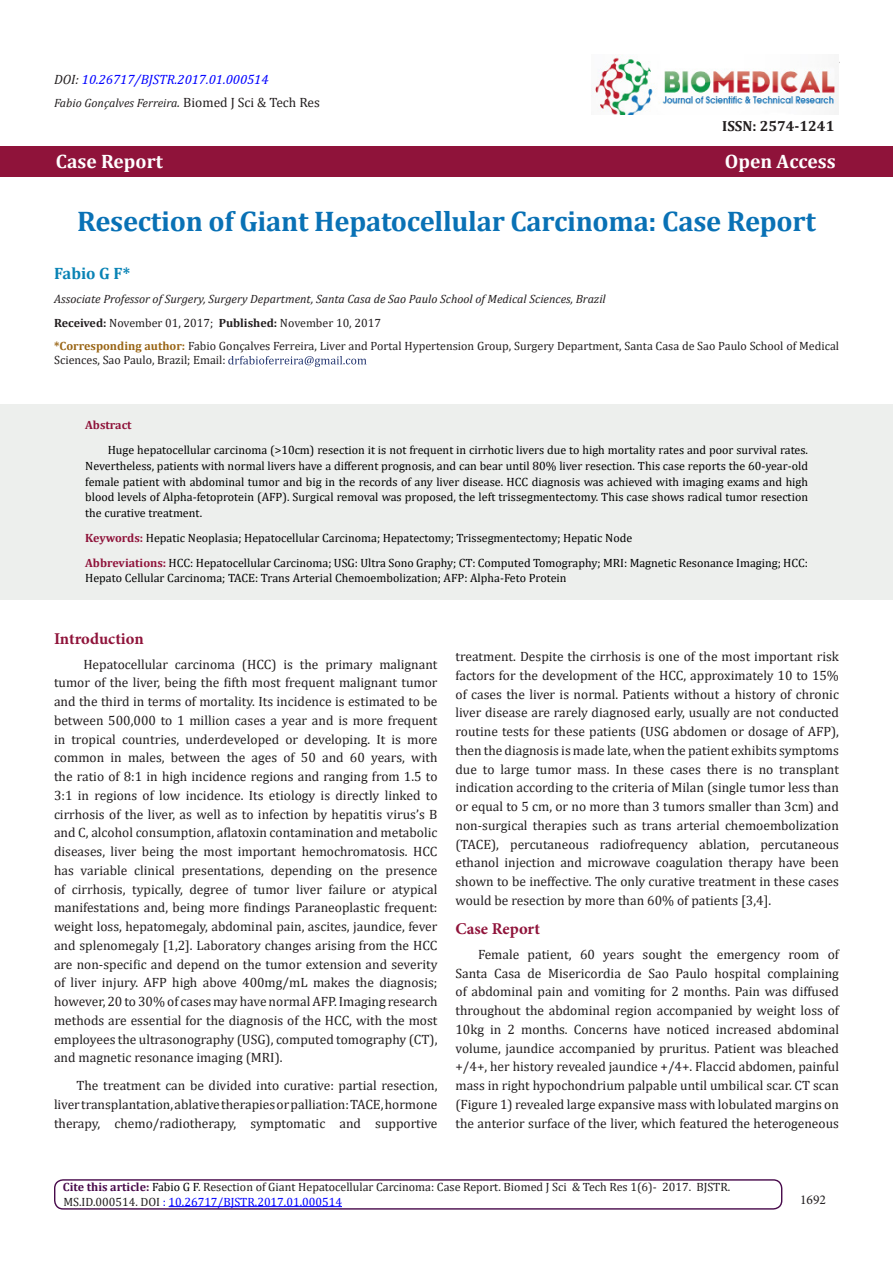
<style>
.page{position:relative;width:893px;height:1263px;background:#fff}
.page>*{position:absolute;margin:0;border:0;box-sizing:border-box;transform-origin:0 0}
.t1{font:700 28.5px "Cambria";letter-spacing:-.01em;color:#0971b5}
.t2{font:700 19.5px "Cambria";color:#fff}
.t3{font:700 16.5px "Minion Pro";color:#8f133a}
.t4{font:700 16.5px "Cambria";color:#0983b5}
.t5{font:700 14.7px "Cambria";color:#231f20}
.t6{font:13.5px/18.8px "Cambria";color:#231f20;text-align:justify}
.t7{font:italic 13.5px "Cambria";color:#00f}
.t8{font:13.5px "Minion Pro";color:#231f20}
.t9{font:12px/15.8px "Cambria";color:#000;text-align:justify}
.t10{font:12px/14.4px "Cambria";color:#231f20}
.t11{font:italic 12px "Cambria";color:#231f20}
.t12{font:12px "Cambria";color:#00f}
.t13{font:700 12px "Cambria";color:#8f133a}
.s1{color:#231f20}
.s2{font-size:13.5px}
.s3{font-style:normal;font-size:13.5px}
.s4{font-weight:700}
.s5{font-weight:700;color:#996515}
.s6{font-weight:700;color:#8f133a}
.s7{font-weight:700;color:#480a4b}
.s8{color:#000}
</style>
<div class="page">
<div style="left:0;top:146px;width:893px;height:31px;background:#8f133a"></div>
<svg style="left:228px;top:356px;width:138px;height:11px"></svg>
<img style="left:594px;top:54px;width:244px;height:60px">
<hr style="left:169px;top:1206px;width:173px;height:1px;background:#00f">
<div style="left:54px;top:1179px;width:728px;height:30px;border:1px solid #480a4b;border-radius:8px"></div>
<div style="left:0;top:404px;width:893px;height:196px;background:#edefed"></div>
<p class="t7" style="left:54px;top:70px;width:216px"><span class="s1">DOI:</span> 10.26717/BJSTR.2017.01.000514</p>
<p class="t11" style="left:54px;top:94px;width:267px">Fabio Gonçalves Ferreira<span class="s2">.</span> <span class="s3">Biomed J Sci &amp; Tech Res</span></p>
<p class="t5" style="left:722px;top:116px;width:114px">ISSN: 2574-1241</p>
<p class="t2" style="left:56px;top:147px;width:108px">Case Report</p>
<p class="t2" style="left:725px;top:147px;width:112px">Open Access</p>
<p class="t1" style="left:77px;top:201px;width:740px">Resection of Giant Hepatocellular Carcinoma: Case Report</p>
<p class="t4" style="left:54px;top:262px;width:78px">Fabio G F*</p>
<p class="t11" style="left:54px;top:291px;width:553px">Associate Professor of Surgery, Surgery Department, Santa Casa de Sao Paulo School of Medical Sciences, Brazil</p>
<p class="t10" style="left:54px;top:315px;width:328px"><span class="s4">Received:</span> November 01, 2017; <span class="s4">Published:</span> November 10, 2017</p>
<p class="t10" style="left:54px;top:339px;width:786px"><span class="s5">*Corresponding author:</span> Fabio Gonçalves Ferreira, Liver and Portal Hypertension Group, Surgery Department, Santa Casa de Sao Paulo School of Medical<br>Sciences, Sao Paulo, Brazil; Email:</p>
<p class="t13" style="left:85px;top:417px;width:48px">Abstract</p>
<p class="t9" style="left:85px;top:442px;width:724px;text-indent:23px">Huge hepatocellular carcinoma (&gt;10cm) resection it is not frequent in cirrhotic livers due to high mortality rates and poor survival rates.<br>Nevertheless, patients with normal livers have a different prognosis, and can bear until 80% liver resection. This case reports the 60-year-old female patient with abdominal tumor and big in the records of any liver disease. HCC diagnosis was achieved with imaging exams and high blood levels of Alpha-fetoprotein (AFP). Surgical removal was proposed, the left trissegmentectomy. This case shows radical tumor resection the curative treatment.</p>
<p class="t9" style="left:85px;top:530px;width:548px"><span class="s6">Keywords:</span> Hepatic Neoplasia; Hepatocellular Carcinoma; Hepatectomy; Trissegmentectomy; Hepatic Node</p>
<p class="t9" style="left:85px;top:555px;width:724px"><span class="s6">Abbreviations:</span> HCC: Hepatocellular Carcinoma; USG: Ultra Sono Graphy; CT: Computed Tomography; MRI: Magnetic Resonance Imaging; HCC:<br>Hepato Cellular Carcinoma; TACE: Trans Arterial Chemoembolization; AFP: Alpha-Feto Protein</p>
<p class="t3" style="left:54px;top:627px;width:91px">Introduction</p>
<p class="t6" style="left:54px;top:654px;width:385px;text-indent:29px">Hepatocellular carcinoma (HCC) is the primary malignant tumor of the liver, being the fifth most frequent malignant tumor and the third in terms of mortality. Its incidence is estimated to be between 500,000 to 1 million cases a year and is more frequent in tropical countries, underdeveloped or developing. It is more common in males, between the ages of 50 and 60 years, with the ratio of 8:1 in high incidence regions and ranging from 1.5 to 3:1 in regions of low incidence. Its etiology is directly linked to cirrhosis of the liver, as well as to infection by hepatitis virus’s B and C, alcohol consumption, aflatoxin contamination and metabolic diseases, liver being the most important hemochromatosis. HCC has variable clinical presentations, depending on the presence of cirrhosis, typically, degree of tumor liver failure or atypical manifestations and, being more findings Paraneoplastic frequent: weight loss, hepatomegaly, abdominal pain, ascites, jaundice, fever and splenomegaly [1,2]. Laboratory changes arising from the HCC are non-specific and depend on the tumor extension and severity of liver injury. AFP high above 400mg/mL makes the diagnosis; however, 20 to 30% of cases may have normal AFP. Imaging research methods are essential for the diagnosis of the HCC, with the most employees the ultrasonography (USG), computed tomography (CT), and magnetic resonance imaging (MRI).</p>
<p class="t6" style="left:54px;top:1076px;width:385px;text-indent:22px">The treatment can be divided into curative: partial resection, liver transplantation, ablative therapies or palliation: TACE, hormone therapy, chemo/radiotherapy, symptomatic and supportive</p>
<p class="t6" style="left:455px;top:647px;width:385px">treatment. Despite the cirrhosis is one of the most important risk factors for the development of the HCC, approximately 10 to 15% of cases the liver is normal. Patients without a history of chronic liver disease are rarely diagnosed early, usually are not conducted routine tests for these patients (USG abdomen or dosage of AFP), then the diagnosis is made late, when the patient exhibits symptoms due to large tumor mass. In these cases there is no transplant indication according to the criteria of Milan (single tumor less than or equal to 5 cm, or no more than 3 tumors smaller than 3cm) and non-surgical therapies such as trans arterial chemoembolization (TACE), percutaneous radiofrequency ablation, percutaneous ethanol injection and microwave coagulation therapy have been shown to be ineffective. The only curative treatment in these cases would be resection by more than 60% of patients [3,4].</p>
<p class="t3" style="left:455px;top:917px;width:86px">Case Report</p>
<p class="t6" style="left:455px;top:945px;width:385px;text-indent:22px">Female patient, 60 years sought the emergency room of Santa Casa de Misericordia de Sao Paulo hospital complaining of abdominal pain and vomiting for 2 months. Pain was diffused throughout the abdominal region accompanied by weight loss of 10kg in 2 months. Concerns have noticed increased abdominal volume, jaundice accompanied by pruritus. Patient was bleached +/4+, her history revealed jaundice +/4+. Flaccid abdomen, painful mass in right hypochondrium palpable until umbilical scar. CT scan (Figure 1) revealed large expansive mass with lobulated margins on the anterior surface of the liver, which featured the heterogeneous</p>
<p class="t10" style="left:63px;top:1180px;width:669px"><span class="s7">Cite this article:</span> <span class="s8">Fabio G F</span>. Resection of Giant Hepatocellular Carcinoma: Case Report. Biomed J Sci &amp; Tech Res 1(6)- 2017. BJSTR.</p>
<p class="t12" style="left:63px;top:1195px;width:280px"><span class="s1">MS.ID.000514. DOI</span> : 10.26717/BJSTR.2017.01.000514</p>
<p class="t8" style="left:800px;top:1191px;width:27px">1692</p>
</div>
